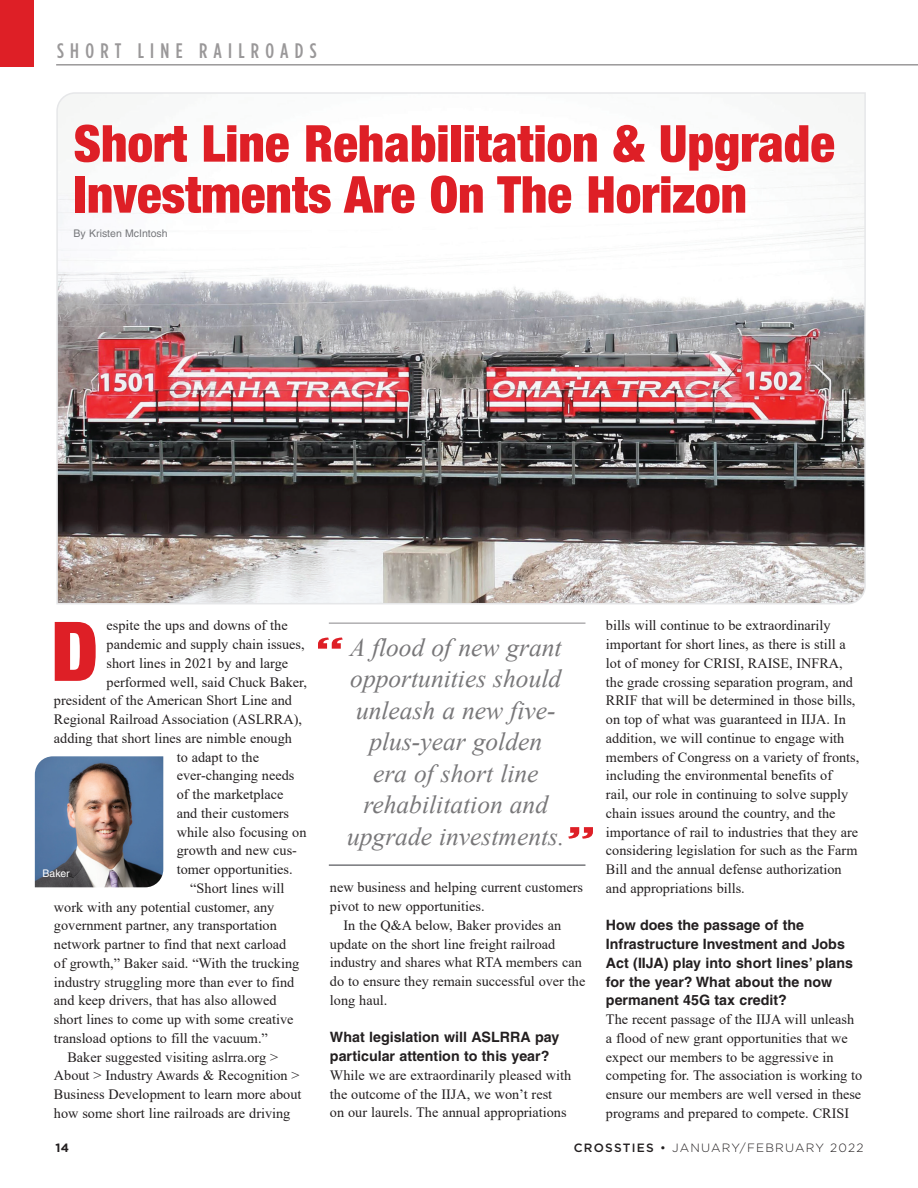
<style>
.page{position:relative;width:918px;height:1188px;background:#fff}
.page>*{position:absolute;margin:0;border:0;box-sizing:border-box;transform-origin:0 0}
.t1{font:900 condensed 82.5px "Helvetica Neue";color:#de1f26}
.t2{font:900 condensed 51px/51px "Helvetica Neue";color:#de1f26}
.t3{font:italic 25.5px/31.5px "Times New Roman";color:#787779;text-align:center}
.t4{font:500 21px "Gotham Condensed";letter-spacing:.3em;color:#9a9899}
.t5{font:14.25px/18.8px "Times New Roman";color:#231f20}
.t6{font:700 14.25px/18.8px "Helvetica";color:#231f20}
.t7{font:300 12px "Gotham";letter-spacing:.1em;color:#231f20}
.t8{font:700 12px "Gotham";color:#231f20}
.t9{font:10.5px "Helvetica";color:#76777b}
.t10{font:10.5px "Helvetica";color:#fff}
.s1{font-weight:500}
.s2{font-weight:400}
</style>
<div class="page">
<img style="left:56px;top:92px;width:810px;height:513px">
<div style="left:0;top:0;width:34px;height:67px;background:#de1f26"></div>
<hr style="left:56px;top:64px;width:862px;height:2px;background:#9a9899">
<img style="left:35px;top:756px;width:128px;height:131px">
<hr style="left:329px;top:864px;width:256px;height:2px;background:#76777b">
<svg style="left:318px;top:638px;width:25px;height:11px"></svg>
<svg style="left:568px;top:827px;width:25px;height:12px"></svg>
<hr style="left:329px;top:622px;width:256px;height:2px;background:#b0afb1">
<h3 class="t4" style="left:57px;top:39px;width:261px">SHORT LINE RAILROADS</h3>
<h2 class="t2" style="left:74px;top:117px;width:763px">Short Line Rehabilitation &amp; Upgrade<br>Investments Are On The Horizon</h2>
<p class="t9" style="left:74px;top:227px;width:96px">By Kristen McIntosh</p>
<p class="t5" style="left:107px;top:616px;width:183px">espite the ups and downs of the</p>
<p class="t5" style="left:107px;top:634px;width:200px">pandemic and supply chain issues,</p>
<p class="t5" style="left:107px;top:653px;width:183px">short lines in 2021 by and large</p>
<p class="t5" style="left:107px;top:672px;width:202px">performed well, said Chuck Baker,</p>
<p class="t5" style="left:54px;top:691px;width:239px">president of the American Short Line and</p>
<p class="t5" style="left:54px;top:709px;width:250px">Regional Railroad Association (ASLRRA),</p>
<p class="t5" style="left:54px;top:728px;width:240px">adding that short lines are nimble enough</p>
<p class="t5" style="left:177px;top:747px;width:84px">to adapt to the</p>
<p class="t5" style="left:177px;top:766px;width:119px">ever-changing needs</p>
<p class="t5" style="left:177px;top:784px;width:108px">of the marketplace</p>
<p class="t5" style="left:177px;top:803px;width:114px">and their customers</p>
<p class="t5" style="left:177px;top:822px;width:131px">while also focusing on</p>
<p class="t5" style="left:177px;top:841px;width:122px">growth and new cus-</p>
<p class="t5" style="left:177px;top:859px;width:117px">tomer opportunities.</p>
<p class="t5" style="left:190px;top:878px;width:96px">“Short lines will</p>
<p class="t5" style="left:54px;top:897px;width:222px">work with any potential customer, any</p>
<p class="t5" style="left:54px;top:916px;width:224px">government partner, any transportation</p>
<p class="t5" style="left:54px;top:934px;width:234px">network partner to find that next carload</p>
<p class="t5" style="left:54px;top:953px;width:247px">of growth,” Baker said. “With the trucking</p>
<p class="t5" style="left:54px;top:972px;width:242px">industry struggling more than ever to find</p>
<p class="t5" style="left:54px;top:991px;width:224px">and keep drivers, that has also allowed</p>
<p class="t5" style="left:54px;top:1009px;width:241px">short lines to come up with some creative</p>
<p class="t5" style="left:54px;top:1028px;width:215px">transload options to fill the vacuum.”</p>
<p class="t5" style="left:67px;top:1047px;width:212px">Baker suggested visiting aslrra.org &gt;</p>
<p class="t5" style="left:54px;top:1066px;width:247px">About &gt; Industry Awards &amp; Recognition &gt;</p>
<p class="t5" style="left:54px;top:1085px;width:249px">Business Development to learn more about</p>
<p class="t5" style="left:54px;top:1103px;width:238px">how some short line railroads are driving</p>
<h1 class="t1" style="left:51px;top:601px;width:49px">D</h1>
<p class="t10" style="left:43px;top:867px;width:29px">Baker</p>
<h3 class="t3" style="left:347px;top:631px;width:219px">A flood of new grant opportunities should unleash a new five&shy;plus-year golden<br>era of short line rehabilitation and upgrade investments.</h3>
<p class="t5" style="left:330px;top:878px;width:255px">new business and helping current customers</p>
<p class="t5" style="left:330px;top:897px;width:156px">pivot to new opportunities.</p>
<p class="t5" style="left:343px;top:915px;width:219px">In the Q&amp;A below, Baker provides an</p>
<p class="t5" style="left:330px;top:934px;width:227px">update on the short line freight railroad</p>
<p class="t5" style="left:330px;top:953px;width:253px">industry and shares what RTA members can</p>
<p class="t5" style="left:330px;top:972px;width:257px">do to ensure they remain successful over the</p>
<p class="t5" style="left:330px;top:990px;width:59px">long haul.</p>
<p class="t6" style="left:330px;top:1028px;width:231px">What legislation will ASLRRA pay particular attention to this year?</p>
<p class="t5" style="left:330px;top:1065px;width:243px">While we are extraordinarily pleased with the outcome of the IIJA, we won’t rest<br>on our laurels. The annual appropriations</p>
<p class="t5" style="left:606px;top:616px;width:255px">bills will continue to be extraordinarily important for short lines, as there is still a lot of money for CRISI, RAISE, INFRA, the grade crossing separation program, and RRIF that will be determined in those bills, on top of what was guaranteed in IIJA. In addition, we will continue to engage with members of Congress on a variety of fronts, including the environmental benefits of<br>rail, our role in continuing to solve supply chain issues around the country, and the importance of rail to industries that they are considering legislation for such as the Farm Bill and the annual defense authorization and appropriations bills.</p>
<p class="t6" style="left:606px;top:916px;width:249px">How does the passage of the<br>Infrastructure Investment and Jobs<br>Act (IIJA) play into short lines’ plans for the year? What about the now permanent 45G tax credit?</p>
<p class="t5" style="left:606px;top:1010px;width:258px">The recent passage of the IIJA will unleash a flood of new grant opportunities that we expect our members to be aggressive in competing for. The association is working to ensure our members are well versed in these programs and prepared to compete. CRISI</p>
<p class="t8" style="left:56px;top:1140px;width:15px">14</p>
<p class="t7" style="left:574px;top:1140px;width:291px"><span class="s1">CROSSTIES</span> <span class="s2">•</span> JANUARY/FEBRUARY 2022</p>
</div>
